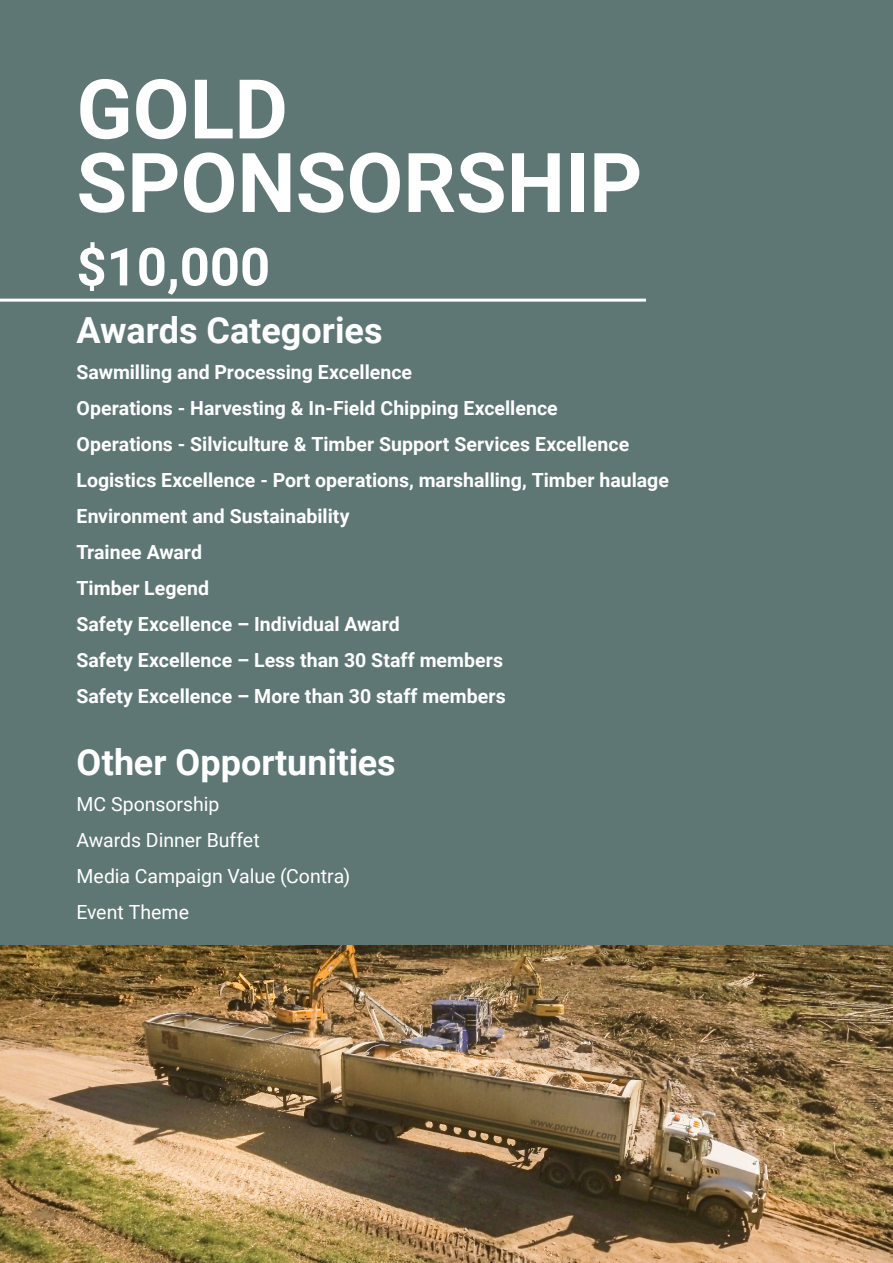
<style>
.page{position:relative;width:893px;height:1263px;background:#5e7775}
.page>*{position:absolute;margin:0;border:0;box-sizing:border-box;transform-origin:0 0}
.t1{font:700 82.5px "Roboto";color:#fff}
.t2{font:700 52.5px "Roboto";color:#fff}
.H1_number{font:700 36px "Roboto";color:#fff}
.H1_number-2{font:700 19.5px "Roboto";color:#fff}
.H1_number-3{font:19.5px "Roboto";color:#fff}
</style>
<div class="page">
<hr style="left:0;top:299px;width:646px;height:3px;background:#fff">
<img style="left:0;top:946px;width:893px;height:317px">
<p class="t1" style="left:77px;top:51px;width:213px">GOLD</p>
<p class="t1" style="left:77px;top:125px;width:567px">SPONSORSHIP</p>
<p class="t2" style="left:77px;top:230px;width:195px">$10,000</p>
<p class="H1_number" style="left:77px;top:305px;width:307px">Awards Categories</p>
<p class="H1_number-2" style="left:77px;top:359px;width:337px">Sawmilling and Processing Excellence</p>
<p class="H1_number-2" style="left:77px;top:395px;width:483px">Operations - Harvesting &amp; In-Field Chipping Excellence</p>
<p class="H1_number-2" style="left:77px;top:431px;width:554px">Operations - Silviculture &amp; Timber Support Services Excellence</p>
<p class="H1_number-2" style="left:77px;top:467px;width:594px">Logistics Excellence - Port operations, marshalling, Timber haulage</p>
<p class="H1_number-2" style="left:77px;top:503px;width:275px">Environment and Sustainability</p>
<p class="H1_number-2" style="left:77px;top:539px;width:127px">Trainee Award</p>
<p class="H1_number-2" style="left:77px;top:575px;width:134px">Timber Legend</p>
<p class="H1_number-2" style="left:77px;top:611px;width:325px">Safety Excellence – Individual Award</p>
<p class="H1_number-2" style="left:77px;top:647px;width:428px">Safety Excellence – Less than 30 Staff members</p>
<p class="H1_number-2" style="left:77px;top:683px;width:431px">Safety Excellence – More than 30 staff members</p>
<p class="H1_number" style="left:77px;top:737px;width:321px">Other Opportunities</p>
<p class="H1_number-3" style="left:77px;top:791px;width:144px">MC Sponsorship</p>
<p class="H1_number-3" style="left:77px;top:827px;width:185px">Awards Dinner Buffet</p>
<p class="H1_number-3" style="left:77px;top:863px;width:275px">Media Campaign Value (Contra)</p>
<p class="H1_number-3" style="left:77px;top:899px;width:114px">Event Theme</p>
</div>
